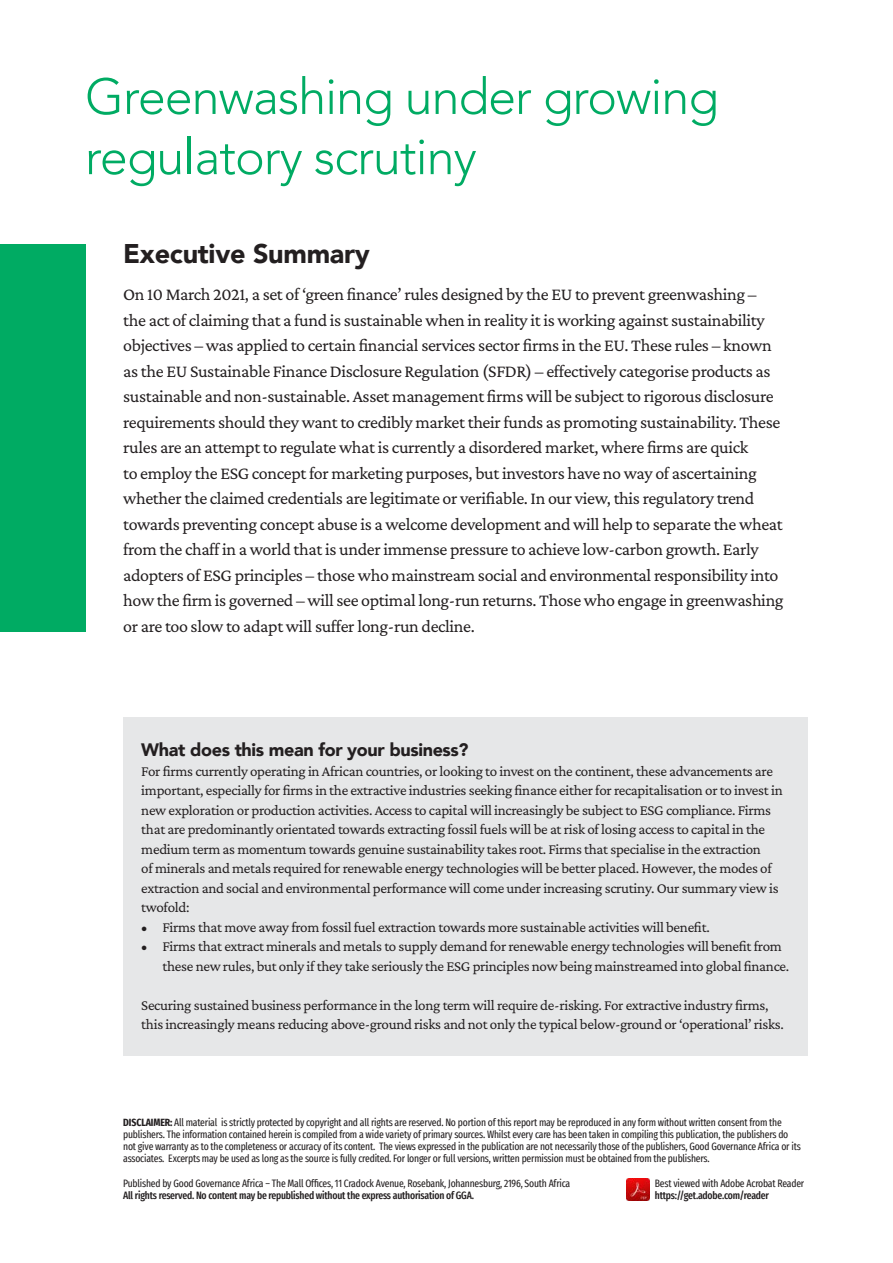
<style>
.page{position:relative;width:893px;height:1263px;background:#fff}
.page>*{position:absolute;margin:0;border:0;box-sizing:border-box;transform-origin:0 0}
.t1{font:300 50.1px/60.2px "Avenir";letter-spacing:-.02em;color:#00ab63}
.Caption_Headline{font:900 27px "Avenir";letter-spacing:-.01em;color:#231f20}
._2nd_Paragraph{font:18px/25.5px "Crimson Pro";letter-spacing:-.02em;color:#231f20}
._2nd_Paragraph-2{font:900 18px "Avenir";letter-spacing:-.02em;color:#231f20}
._2nd_Paragraph-3{font:15px/19.5px "Crimson Pro";letter-spacing:-.02em;color:#231f20}
.Caption_Headline-2{font:extra-condensed 10.5px/12px "Fira Sans";letter-spacing:-.02em;color:#231f20}
.Caption_Headline-3{font:500 extra-condensed 10.5px "Fira Sans";letter-spacing:-.02em;color:#231f20}
.s1{font-weight:700}
.s2{font-weight:500}
</style>
<div class="page">
<div style="left:0;top:244px;width:85px;height:387px;background:#00ab63"></div>
<div style="left:123px;top:717px;width:685px;height:339px;background:#e6e7e8"></div>
<img style="left:627px;top:1178px;width:22px;height:23px">
<p class="t1" style="left:85px;top:67px;width:635px">Greenwashing under growing regulatory scrutiny</p>
<p class="Caption_Headline" style="left:123px;top:230px;width:248px">Executive Summary</p>
<p class="_2nd_Paragraph" style="left:123px;top:281px;width:662px">On 10 March 2021, a set of ‘green finance’ rules designed by the EU to prevent greenwashing – the act of claiming that a fund is sustainable when in reality it is working against sustainability objectives – was applied to certain financial services sector firms in the EU. These rules – known as the EU Sustainable Finance Disclosure Regulation (SFDR) – effectively categorise products as sustainable and non-sustainable. Asset management firms will be subject to rigorous disclosure requirements should they want to credibly market their funds as promoting sustainability. These rules are an attempt to regulate what is currently a disordered market, where firms are quick<br>to employ the ESG concept for marketing purposes, but investors have no way of ascertaining whether the claimed credentials are legitimate or verifiable. In our view, this regulatory trend towards preventing concept abuse is a welcome development and will help to separate the wheat from the chaff in a world that is under immense pressure to achieve low-carbon growth. Early adopters of ESG principles – those who mainstream social and environmental responsibility into how the firm is governed – will see optimal long-run returns. Those who engage in greenwashing or are too slow to adapt will suffer long-run decline.</p>
<p class="_2nd_Paragraph-2" style="left:141px;top:734px;width:329px">What does this mean for your business?</p>
<p class="_2nd_Paragraph-3" style="left:141px;top:761px;width:643px">For firms currently operating in African countries, or looking to invest on the continent, these advancements are important, especially for firms in the extractive industries seeking finance either for recapitalisation or to invest in new exploration or production activities. Access to capital will increasingly be subject to ESG compliance. Firms that are predominantly orientated towards extracting fossil fuels will be at risk of losing access to capital in the medium term as momentum towards genuine sustainability takes root. Firms that specialise in the extraction<br>of minerals and metals required for renewable energy technologies will be better placed. However, the modes of extraction and social and environmental performance will come under increasing scrutiny. Our summary view is twofold:</p>
<p class="_2nd_Paragraph-3" style="left:141px;top:917px;width:570px">• Firms that move away from fossil fuel extraction towards more sustainable activities will benefit.</p>
<p class="_2nd_Paragraph-3" style="left:163px;top:936px;width:628px;text-indent:-21px">• Firms that extract minerals and metals to supply demand for renewable energy technologies will benefit from these new rules, but only if they take seriously the ESG principles now being mainstreamed into global finance.</p>
<p class="_2nd_Paragraph-3" style="left:141px;top:995px;width:644px">Securing sustained business performance in the long term will require de-risking. For extractive industry firms, this increasingly means reducing above-ground risks and not only the typical below-ground or ‘operational’ risks.</p>
<p class="Caption_Headline-2" style="left:123px;top:1116px;width:679px"><span class="s1">DISCLAIMER:</span> All material is strictly protected by copyright and all rights are reserved. No portion of this report may be reproduced in any form without written consent from the publishers. The information contained herein is compiled from a wide variety of primary sources. Whilst every care has been taken in compiling this publication, the publishers do not give warranty as to the completeness or accuracy of its content. The views expressed in the publication are not necessarily those of the publishers, Good Governance Africa or its associates. Excerpts may be used as long as the source is fully credited. For longer or full versions, written permission must be obtained from the publishers.</p>
<p class="Caption_Headline-2" style="left:123px;top:1177px;width:449px">Published by Good Governance Africa – The Mall Offices, 11 Cradock Avenue, Rosebank, Johannesburg, 2196, South Africa</p>
<p class="Caption_Headline-3" style="left:123px;top:1187px;width:352px">All rights reserved. No content may be republished without the express authorisation of GGA.</p>
<p class="Caption_Headline-2" style="left:655px;top:1177px;width:151px">Best viewed with Adobe Acrobat Reader <span class="s2">https://get.adobe.com/reader</span></p>
</div>
